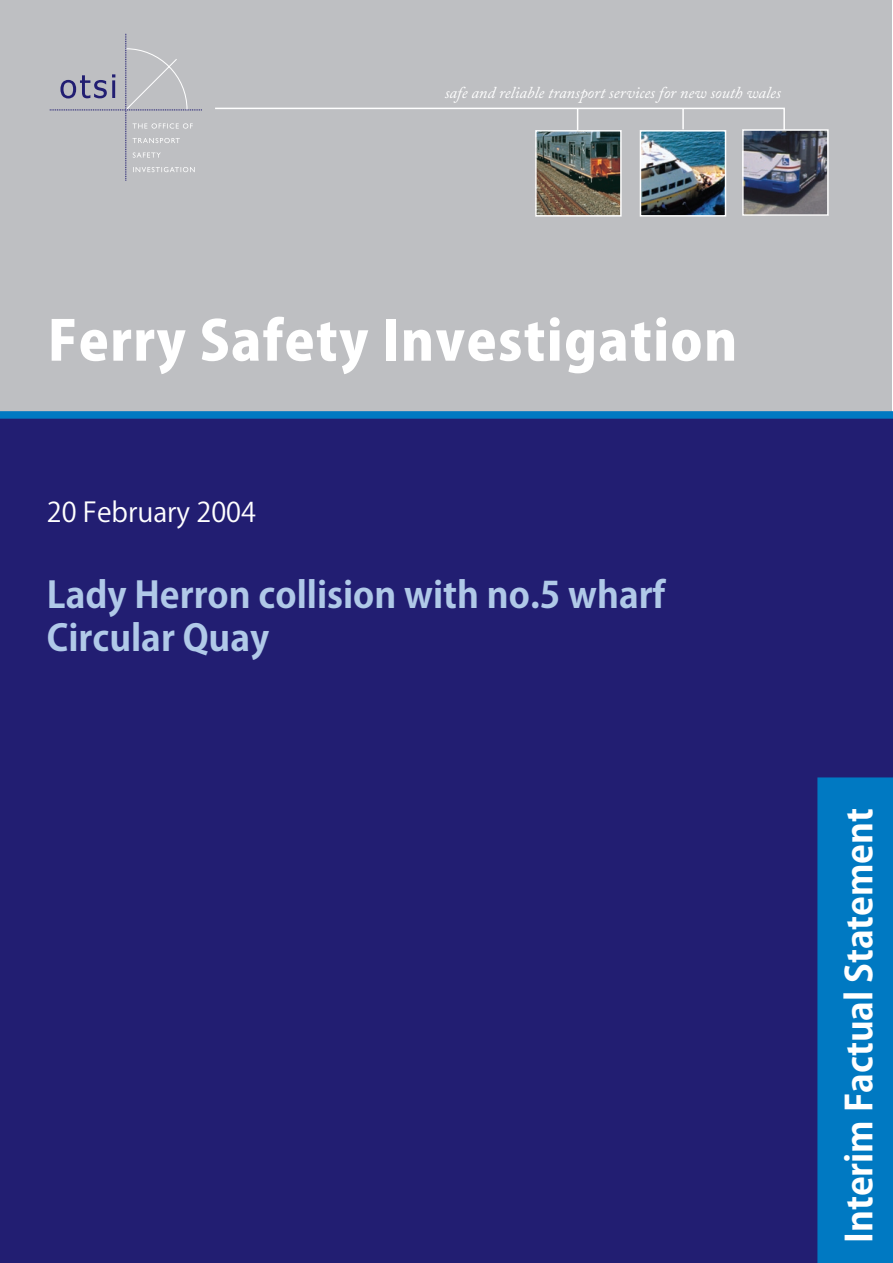
<style>
.page{position:relative;width:893px;height:1263px;background:#fff}
.page>*{position:absolute;margin:0;border:0;box-sizing:border-box;transform-origin:0 0}
.Head{font:800 54px "Koz Go Pro";letter-spacing:.025em;color:#fff}
.Incident_desc{font:700 36px/43.2px "Koz Go Std";color:#b0c9e8}
.t1{font:700 36px "Koz Go Std";color:#fff}
.Place_Time{font:27px "Koz Go Std";color:#fff}
.Bullets{font:italic 16.5px "Adobe Caslon Pro";color:#fff}
</style>
<div class="page">
<div style="left:0;top:0;width:892px;height:411px;background:#bebfc2"></div>
<svg style="left:50px;top:34px;width:152px;height:147px;background:#bbbcc1"></svg>
<img style="left:643px;top:148px;width:80px;height:66px">
<div style="left:640px;top:130px;width:86px;height:87px;border:2px solid #fff"></div>
<img style="left:745px;top:132px;width:81px;height:81px">
<div style="left:742px;top:129px;width:87px;height:87px;border:2px solid #fff"></div>
<img style="left:538px;top:148px;width:81px;height:66px">
<div style="left:535px;top:130px;width:87px;height:87px;border:2px solid #fff"></div>
<svg style="left:214px;top:107px;width:572px;height:41px;background:#afb5ba"></svg>
<hr style="left:682px;top:108px;width:2px;height:21px;background:#fff">
<div style="left:0;top:419px;width:893px;height:844px;background:#221e72"></div>
<div style="left:0;top:411px;width:893px;height:8px;background:#0079c2"></div>
<div style="left:817px;top:777px;width:76px;height:486px;background:#0079c2"></div>
<p class="Bullets" style="left:445px;top:83px;width:338px">safe and reliable transport services for new south wales</p>
<p class="Head" style="left:48px;top:306px;width:691px">Ferry Safety Investigation</p>
<p class="Place_Time" style="left:47px;top:495px;width:211px">20 February 2004</p>
<p class="Incident_desc" style="left:47px;top:575px;width:620px">Lady Herron collision with no.5 wharf<br>Circular Quay</p>
<p class="t1" style="left:836px;top:1243px;width:436px;rotate:-90deg">Interim Factual Statement</p>
</div>
